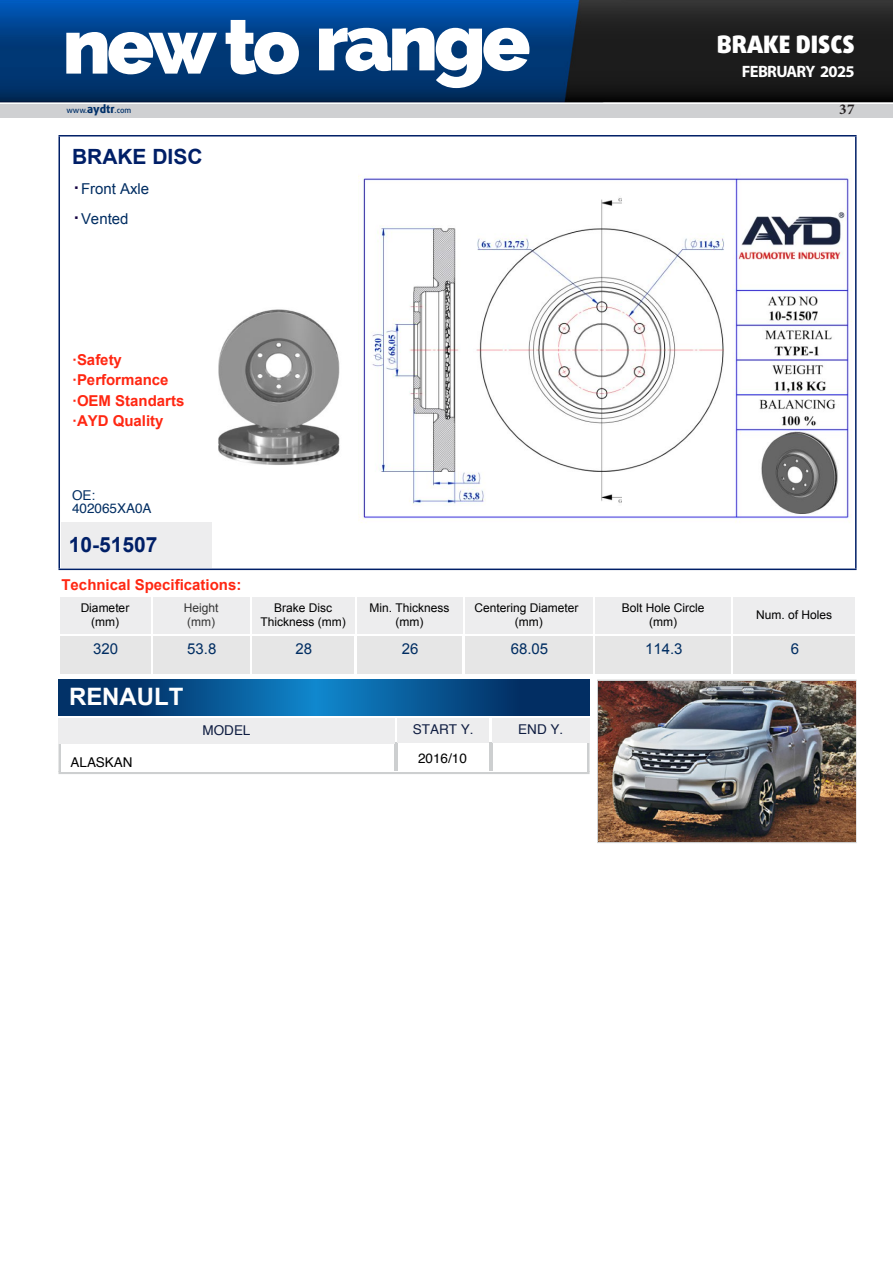
<style>
.page{position:relative;width:893px;height:1263px;background:#fff}
.page>*{position:absolute;margin:0;border:0;box-sizing:border-box;transform-origin:0 0}
.t1{font:900 24px "Daxline Pro";color:#fff}
.t2{font:700 24px "Arial";color:#fff}
.t3{font:700 21px "Arial";color:#001f67}
.t4{font:700 16.5px "Myriad Pro";letter-spacing:-.04em;color:#fff}
.t5{font:700 15px/20.7px "Arial";color:#ff2712}
.t6{font:15px/30px "Arial";color:#002d62}
.t7{font:700 15px "Minion Pro";color:#231f20}
.t8{font:13.5px "Helvetica";color:#0f1d41}
.t9{font:13.5px "Helvetica";color:#000}
.t10{font:13.5px/13.5px "Helvetica";color:#002d62}
.t11{font:12px/13.5px "Arial";color:#000;text-align:center}
.t12{font:12px/13.5px "Arial";color:#343434}
.t13{font:500 7.8px "Daxline Pro";color:#003069}
.s1{font-weight:800;font-size:11.1px}
.s2{font-weight:700;font-size:18px;color:#140041}
</style>
<div class="page">
<img style="left:0;top:0;width:893px;height:103px">
<div style="left:0;top:104px;width:893px;height:18px;background:#cfd0d2"></div>
<svg style="left:319px;top:28px;width:210px;height:60px"></svg>
<svg style="left:66px;top:20px;width:233px;height:54px"></svg>
<div style="left:0;top:118px;width:892px;height:775px;background:#fff"></div>
<hr style="left:58px;top:135px;width:798px;height:2px;background:#001f67">
<hr style="left:58px;top:569px;width:798px;height:1px;background:#001f67">
<hr style="left:855px;top:137px;width:1px;height:432px;background:#001f67">
<hr style="left:58px;top:137px;width:2px;height:432px;background:#001f67">
<img style="left:218px;top:309px;width:122px;height:156px">
<div style="left:62px;top:522px;width:150px;height:45px;background:#ededee"></div>
<svg style="left:586px;top:742px;width:4px;height:29px"></svg>
<hr style="left:58px;top:771px;width:532px;height:3px;background:#cdcfd0">
<svg style="left:58px;top:744px;width:3px;height:27px"></svg>
<hr style="left:394px;top:742px;width:4px;height:29px;background:#cdcfd0">
<hr style="left:489px;top:742px;width:3px;height:29px;background:#cdcfd0">
<svg style="left:58px;top:680px;width:532px;height:36px;background:#074f8b"></svg>
<hr style="left:597px;top:680px;width:259px;height:1px;background:#cdcfd0">
<hr style="left:597px;top:842px;width:259px;height:1px;background:#cdcfd0">
<hr style="left:855px;top:681px;width:1px;height:161px;background:#cdcfd0">
<hr style="left:597px;top:681px;width:1px;height:161px;background:#cdcfd0">
<img style="left:598px;top:681px;width:257px;height:160px">
<div style="left:398px;top:719px;width:91px;height:23px;background:#ededee"></div>
<div style="left:492px;top:719px;width:98px;height:23px;background:#ededee"></div>
<div style="left:58px;top:718px;width:336px;height:26px;background:#ededee"></div>
<svg style="left:60px;top:626px;width:91px;height:48px"></svg>
<div style="left:60px;top:651px;width:90px;height:23px;background:#e6e6e6"></div>
<div style="left:60px;top:636px;width:90px;height:27px;background:#e6e6e6"></div>
<div style="left:153px;top:626px;width:96px;height:50px;background:linear-gradient(to right,#fff,#fff)"></div>
<div style="left:153px;top:651px;width:96px;height:23px;background:#e6e6e6"></div>
<div style="left:153px;top:636px;width:96px;height:24px;background:#e6e6e6"></div>
<img style="left:358px;top:174px;width:494px;height:349px">
<div style="left:252px;top:628px;width:103px;height:48px;background:linear-gradient(to right,#fff,#fff)"></div>
<div style="left:252px;top:650px;width:102px;height:24px;background:#e6e6e6"></div>
<div style="left:252px;top:636px;width:102px;height:24px;background:#e6e6e6"></div>
<div style="left:354px;top:630px;width:108px;height:45px;background:linear-gradient(to right,#fff,#fff)"></div>
<div style="left:357px;top:650px;width:105px;height:24px;background:#e6e6e6"></div>
<div style="left:357px;top:636px;width:105px;height:27px;background:#e6e6e6"></div>
<svg style="left:462px;top:628px;width:134px;height:46px"></svg>
<div style="left:465px;top:651px;width:127px;height:23px;background:#e6e6e6"></div>
<div style="left:465px;top:636px;width:127px;height:27px;background:#e6e6e6"></div>
<svg style="left:594px;top:630px;width:140px;height:44px"></svg>
<div style="left:596px;top:651px;width:134px;height:23px;background:#e6e6e6"></div>
<div style="left:596px;top:636px;width:134px;height:27px;background:#e6e6e6"></div>
<div style="left:734px;top:630px;width:122px;height:48px;background:linear-gradient(to right,#fff,#fff)"></div>
<div style="left:734px;top:651px;width:121px;height:23px;background:#e6e6e6"></div>
<div style="left:734px;top:636px;width:121px;height:27px;background:#e6e6e6"></div>
<div style="left:60px;top:597px;width:90px;height:36px;background:#ededee"></div>
<div style="left:153px;top:597px;width:96px;height:36px;background:#ededee"></div>
<div style="left:252px;top:597px;width:102px;height:36px;background:#ededee"></div>
<div style="left:357px;top:597px;width:105px;height:36px;background:#ededee"></div>
<div style="left:465px;top:597px;width:127px;height:36px;background:#ededee"></div>
<div style="left:596px;top:597px;width:134px;height:36px;background:#ededee"></div>
<div style="left:734px;top:597px;width:121px;height:36px;background:#ededee"></div>
<h1 class="t1" style="left:717px;top:29px;width:139px">BRAKE DISCS</h1>
<h3 class="t4" style="left:742px;top:60px;width:114px">FEBRUARY 2025</h3>
<p class="t13" style="left:66px;top:105px;width:66px">www.<span class="s1">aydtr</span>.com</p>
<p class="t7" style="left:839px;top:99px;width:17px">37</p>
<h2 class="t3" style="left:72px;top:142px;width:132px">BRAKE DISC</h2>
<p class="t6" style="left:74px;top:173px;width:77px"><span class="s2">·</span>Front Axle <span class="s2">·</span>Vented</p>
<p class="t5" style="left:72px;top:349px;width:114px">·Safety ·Performance ·OEM Standarts ·AYD Quality</p>
<p class="t10" style="left:72px;top:488px;width:81px">OE:<br>402065XA0A</p>
<h2 class="t3" style="left:69px;top:531px;width:90px">10-51507</h2>
<p class="t5" style="left:62px;top:574px;width:181px">Technical Specifications:</p>
<p class="t11" style="left:81px;top:601px;width:50px">Diameter (mm)</p>
<p class="t12" style="left:184px;top:601px;width:36px">Height (mm)</p>
<p class="t11" style="left:260px;top:601px;width:87px">Brake Disc<br>Thickness (mm)</p>
<p class="t11" style="left:369px;top:601px;width:81px">Min. Thickness (mm)</p>
<p class="t11" style="left:474px;top:601px;width:105px">Centering Diameter (mm)</p>
<p class="t11" style="left:622px;top:601px;width:84px">Bolt Hole Circle (mm)</p>
<p class="t11" style="left:756px;top:608px;width:77px">Num. of Holes</p>
<p class="t6" style="left:93px;top:634px;width:27px">320</p>
<p class="t6" style="left:187px;top:634px;width:31px">53.8</p>
<p class="t6" style="left:295px;top:634px;width:18px">28</p>
<p class="t6" style="left:402px;top:634px;width:18px">26</p>
<p class="t6" style="left:511px;top:634px;width:39px">68.05</p>
<p class="t6" style="left:645px;top:634px;width:39px">114.3</p>
<p class="t6" style="left:791px;top:634px;width:10px">6</p>
<h1 class="t2" style="left:69px;top:681px;width:116px">RENAULT</h1>
<p class="t8" style="left:202px;top:720px;width:49px">MODEL</p>
<p class="t8" style="left:413px;top:719px;width:62px">START Y.</p>
<p class="t8" style="left:518px;top:719px;width:46px">END Y.</p>
<p class="t9" style="left:70px;top:751px;width:64px">ALASKAN</p>
<p class="t9" style="left:418px;top:748px;width:50px">2016/10</p>
</div>
